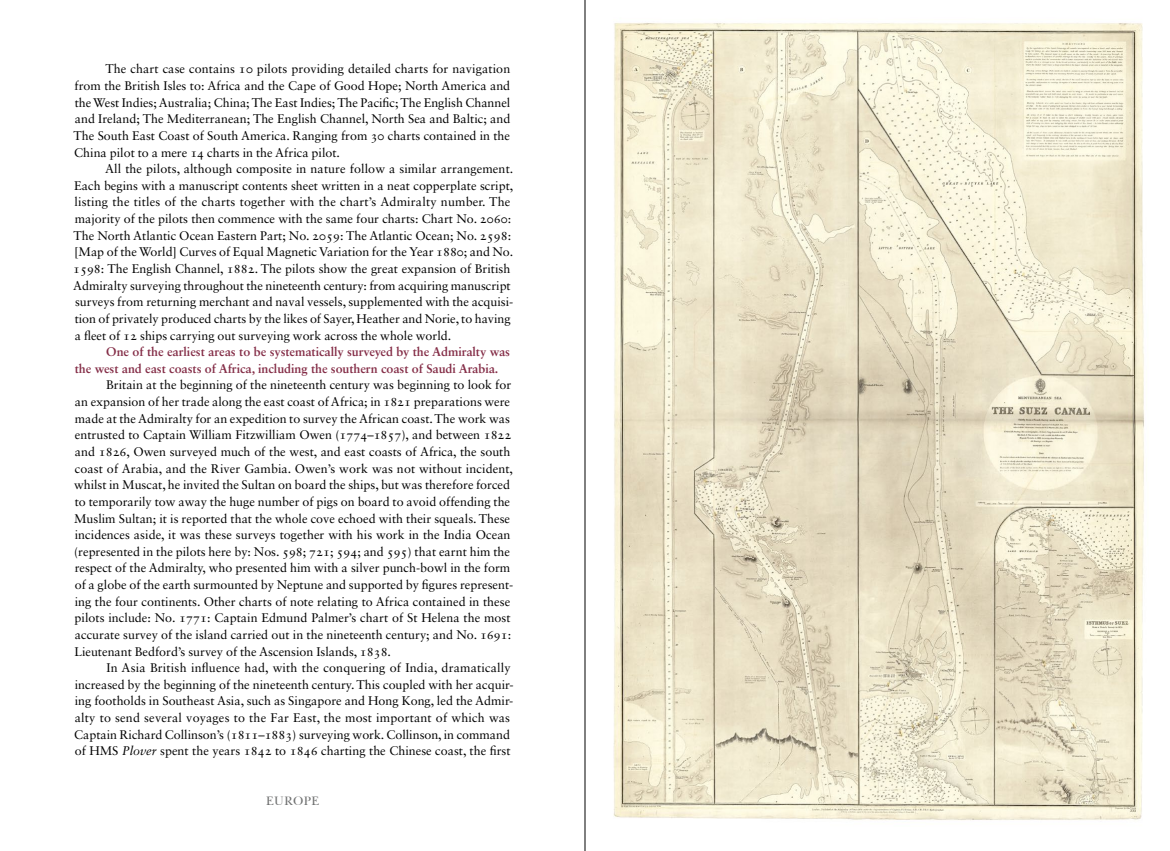
<style>
.page{position:relative;width:1170px;height:851px;background:#fff}
.page>*{position:absolute;margin:0;border:0;box-sizing:border-box;transform-origin:0 0}
.t1{font:12.5px/16.6px "Sabon LT Std";color:#000}
.t2{font:700 12.5px/16.6px "Sabon LT Std";letter-spacing:-.005em;color:#842d47}
.t3{font:12.5px "Baskerville BT";color:#6f7070}
.s1{font-style:italic}
</style>
<div class="page">
<img style="left:613px;top:23px;width:531px;height:797px">
<hr style="left:585px;top:0;width:1px;height:851px;background:#000">
<p class="t1" style="left:74px;top:61px;width:438px;text-align:justify;text-indent:32px">The chart case contains 10 pilots providing detailed charts for navigation from the British Isles to: Africa and the Cape of Good Hope; North America and the West Indies; Australia; China; The East Indies; The Pacific; The English Channel and Ireland; The Mediterranean; The English Channel, North Sea and Baltic; and The South East Coast of South America. Ranging from 30 charts contained in the China pilot to a mere 14 charts in the Africa pilot.</p>
<p class="t1" style="left:73px;top:160px;width:442px;text-indent:32px">All the pilots, although composite in nature follow a similar arrangement.<br>Each begins with a manuscript contents sheet written in a neat copperplate script, listing the titles of the charts together with the chart’s Admiralty number. The majority of the pilots then commence with the same four charts: Chart No. 2060:<br>The North Atlantic Ocean Eastern Part; No. 2059: The Atlantic Ocean; No. 2598: [Map of the World] Curves of Equal Magnetic Variation for the Year 1880; and No.<br>1598: The English Channel, 1882. The pilots show the great expansion of British Admiralty surveying throughout the nineteenth century: from acquiring manuscript surveys from returning merchant and naval vessels, supplemented with the acquisi&shy;tion of privately produced charts by the likes of Sayer, Heather and Norie, to having a fleet of 12 ships carrying out surveying work across the whole world.</p>
<p class="t2" style="left:75px;top:343px;width:437px;text-indent:31px">One of the earliest areas to be systematically surveyed by the Admiralty was the west and east coasts of Africa, including the southern coast of Saudi Arabia.</p>
<p class="t1" style="left:74px;top:376px;width:441px;text-indent:32px">Britain at the beginning of the nineteenth century was beginning to look for an expansion of her trade along the east coast of Africa; in 1821 preparations were made at the Admiralty for an expedition to survey the African coast. The work was entrusted to Captain William Fitzwilliam Owen (1774–1857), and between 1822 and 1826, Owen surveyed much of the west, and east coasts of Africa, the south coast of Arabia, and the River Gambia. Owen’s work was not without incident, whilst in Muscat, he invited the Sultan on board the ships, but was therefore forced to temporarily tow away the huge number of pigs on board to avoid offending the Muslim Sultan; it is reported that the whole cove echoed with their squeals. These incidences aside, it was these surveys together with his work in the India Ocean (represented in the pilots here by: Nos. 598; 721; 594; and 595) that earnt him the respect of the Admiralty, who presented him with a silver punch-bowl in the form of a globe of the earth surmounted by Neptune and supported by figures represent&shy;ing the four continents. Other charts of note relating to Africa contained in these pilots include: No. 1771: Captain Edmund Palmer’s chart of St Helena the most accurate survey of the island carried out in the nineteenth century; and No. 1691:<br>Lieutenant Bedford’s survey of the Ascension Islands, 1838.</p>
<p class="t1" style="left:74px;top:659px;width:441px;text-indent:32px">In Asia British influence had, with the conquering of India, dramatically increased by the beginning of the nineteenth century. This coupled with her acquir&shy;ing footholds in Southeast Asia, such as Singapore and Hong Kong, led the Admir&shy;alty to send several voyages to the Far East, the most important of which was Captain Richard Collinson’s (1811–1883) surveying work. Collinson, in command of HMS <span class="s1">Plover</span> spent the years 1842 to 1846 charting the Chinese coast, the first</p>
<p class="t3" style="left:266px;top:793px;width:55px">EUROPE</p>
</div>
